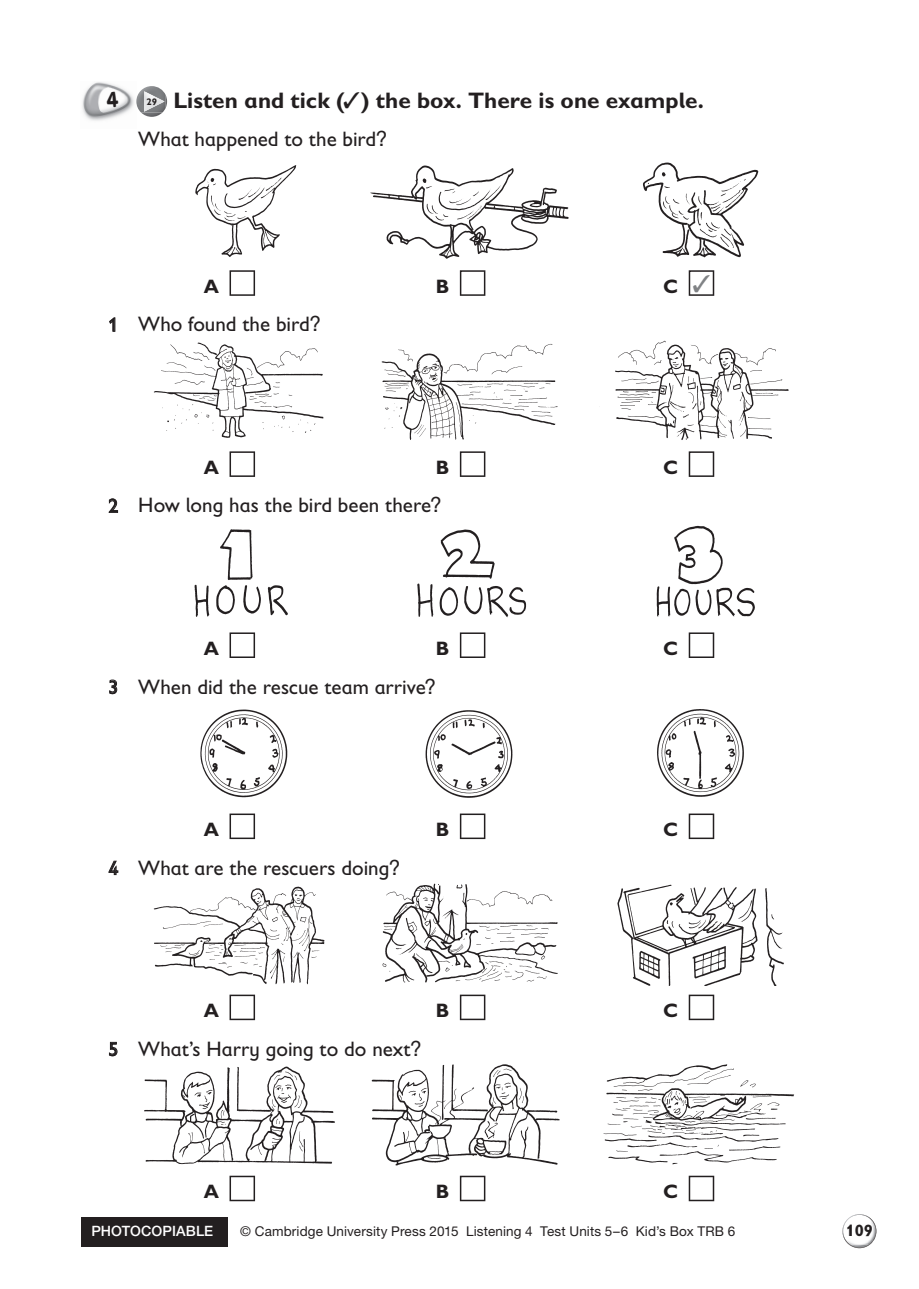
<style>
.page{position:relative;width:919px;height:1289px;background:#fff}
.page>*{position:absolute;margin:0;border:0;box-sizing:border-box;transform-origin:0 0}
.t1{font:700 22.5px "Gill Sans Infant Std";color:#231f20}
.t2{font:21px "Gill Sans Infant Std";color:#231f20}
.t3{font:20.25px "Softie";color:#231f20}
.t4{font:700 19.5px "Gill Sans Infant Std";color:#231f20}
.t5{font:700 16.5px "Gill Sans Infant Std";color:#231f20}
.t6{font:500 14.25px "Helvetica Neue LT Std";letter-spacing:.01em;color:#fff}
.t7{font:13.5px "Helvetica Neue LT Std";letter-spacing:.01em;color:#231f20}
.t8{font:700 9.6px "Gill Sans Infant Std";color:#231f20}
.s1{font-family:"Helvetica Neue LT Std"}
.s2{color:#808285}
.s3{font-size:19.5px}
</style>
<div class="page">
<div style="left:81px;top:1216px;width:146px;height:30px;background:#231f20"></div>
<img style="left:848px;top:1244px;width:18px;height:4px">
<svg style="left:843px;top:1216px;width:33px;height:28px"></svg>
<img style="left:842px;top:1214px;width:26px;height:19px">
<img style="left:849px;top:1226px;width:27px;height:21px">
<img style="left:82px;top:82px;width:52px;height:39px">
<img style="left:141px;top:96px;width:26px;height:21px">
<img style="left:136px;top:86px;width:30px;height:26px">
<img style="left:144px;top:92px;width:20px;height:20px">
<svg style="left:229px;top:270px;width:26px;height:26px"></svg>
<svg style="left:460px;top:270px;width:25px;height:26px"></svg>
<svg style="left:688px;top:270px;width:26px;height:26px"></svg>
<svg style="left:109px;top:317px;width:6px;height:15px"></svg>
<svg style="left:229px;top:451px;width:26px;height:26px"></svg>
<svg style="left:460px;top:451px;width:25px;height:26px"></svg>
<svg style="left:688px;top:451px;width:26px;height:26px"></svg>
<svg style="left:109px;top:498px;width:9px;height:15px"></svg>
<svg style="left:229px;top:632px;width:26px;height:26px"></svg>
<svg style="left:460px;top:632px;width:25px;height:26px"></svg>
<svg style="left:688px;top:632px;width:26px;height:26px"></svg>
<svg style="left:109px;top:679px;width:8px;height:15px"></svg>
<svg style="left:229px;top:813px;width:26px;height:26px"></svg>
<svg style="left:460px;top:813px;width:25px;height:26px"></svg>
<svg style="left:688px;top:813px;width:26px;height:26px"></svg>
<svg style="left:108px;top:860px;width:10px;height:15px"></svg>
<svg style="left:229px;top:994px;width:26px;height:26px"></svg>
<svg style="left:460px;top:994px;width:25px;height:26px"></svg>
<svg style="left:688px;top:994px;width:26px;height:26px"></svg>
<svg style="left:109px;top:1041px;width:8px;height:15px"></svg>
<svg style="left:229px;top:1175px;width:26px;height:26px"></svg>
<svg style="left:460px;top:1175px;width:25px;height:26px"></svg>
<svg style="left:688px;top:1175px;width:26px;height:26px"></svg>
<img style="left:195px;top:165px;width:102px;height:92px">
<img style="left:154px;top:342px;width:170px;height:96px">
<img style="left:200px;top:709px;width:88px;height:89px">
<img style="left:153px;top:886px;width:172px;height:99px">
<img style="left:144px;top:1066px;width:191px;height:99px">
<img style="left:381px;top:343px;width:177px;height:97px">
<img style="left:425px;top:710px;width:88px;height:88px">
<img style="left:382px;top:883px;width:176px;height:100px">
<img style="left:371px;top:1064px;width:189px;height:101px">
<img style="left:615px;top:340px;width:174px;height:100px">
<img style="left:194px;top:529px;width:94px;height:88px">
<img style="left:417px;top:529px;width:110px;height:89px">
<img style="left:656px;top:525px;width:99px;height:92px">
<img style="left:657px;top:709px;width:87px;height:88px">
<img style="left:617px;top:884px;width:167px;height:101px">
<img style="left:603px;top:1064px;width:192px;height:101px">
<img style="left:370px;top:165px;width:199px;height:94px">
<img style="left:643px;top:162px;width:116px;height:96px">
<p class="t3" style="left:106px;top:87px;width:14px">4</p>
<p class="t8" style="left:146px;top:96px;width:12px">29</p>
<p class="t1" style="left:173px;top:87px;width:532px">Listen and tick (✓) the box. There is one example.</p>
<p class="t2" style="left:138px;top:127px;width:251px">What happened to the bird<span class="s1">?</span></p>
<p class="t4" style="left:204px;top:275px;width:17px">A</p>
<p class="t4" style="left:435px;top:275px;width:15px">B</p>
<p class="t4" style="left:663px;top:275px;width:49px">C <span class="s2">✓</span></p>
<p class="t2" style="left:108px;top:312px;width:214px"><span class="s3">1</span> Who found the bird<span class="s1">?</span></p>
<p class="t4" style="left:204px;top:456px;width:17px">A</p>
<p class="t4" style="left:435px;top:456px;width:15px">B</p>
<p class="t4" style="left:663px;top:456px;width:17px">C</p>
<p class="t2" style="left:108px;top:493px;width:335px"><span class="s3">2</span> How long has the bird been there<span class="s1">?</span></p>
<p class="t4" style="left:204px;top:637px;width:17px">A</p>
<p class="t4" style="left:435px;top:637px;width:15px">B</p>
<p class="t4" style="left:663px;top:637px;width:17px">C</p>
<p class="t2" style="left:108px;top:674px;width:329px"><span class="s3">3</span> When did the rescue team arrive<span class="s1">?</span></p>
<p class="t4" style="left:204px;top:818px;width:17px">A</p>
<p class="t4" style="left:435px;top:818px;width:15px">B</p>
<p class="t4" style="left:663px;top:818px;width:17px">C</p>
<p class="t2" style="left:108px;top:855px;width:293px"><span class="s3">4</span> What are the rescuers doing<span class="s1">?</span></p>
<p class="t4" style="left:204px;top:999px;width:17px">A</p>
<p class="t4" style="left:435px;top:999px;width:15px">B</p>
<p class="t4" style="left:663px;top:999px;width:17px">C</p>
<p class="t2" style="left:108px;top:1036px;width:315px"><span class="s3">5</span> What’s Harry going to do next<span class="s1">?</span></p>
<p class="t4" style="left:204px;top:1180px;width:17px">A</p>
<p class="t4" style="left:435px;top:1180px;width:15px">B</p>
<p class="t4" style="left:663px;top:1180px;width:17px">C</p>
<p class="t6" style="left:91px;top:1222px;width:123px">PHOTOCOPIABLE</p>
<p class="t7" style="left:240px;top:1223px;width:496px">© Cambridge University Press 2015 Listening 4 Test Units 5–6 Kid’s Box TRB 6</p>
<p class="t5" style="left:845px;top:1220px;width:29px">109</p>
</div>
